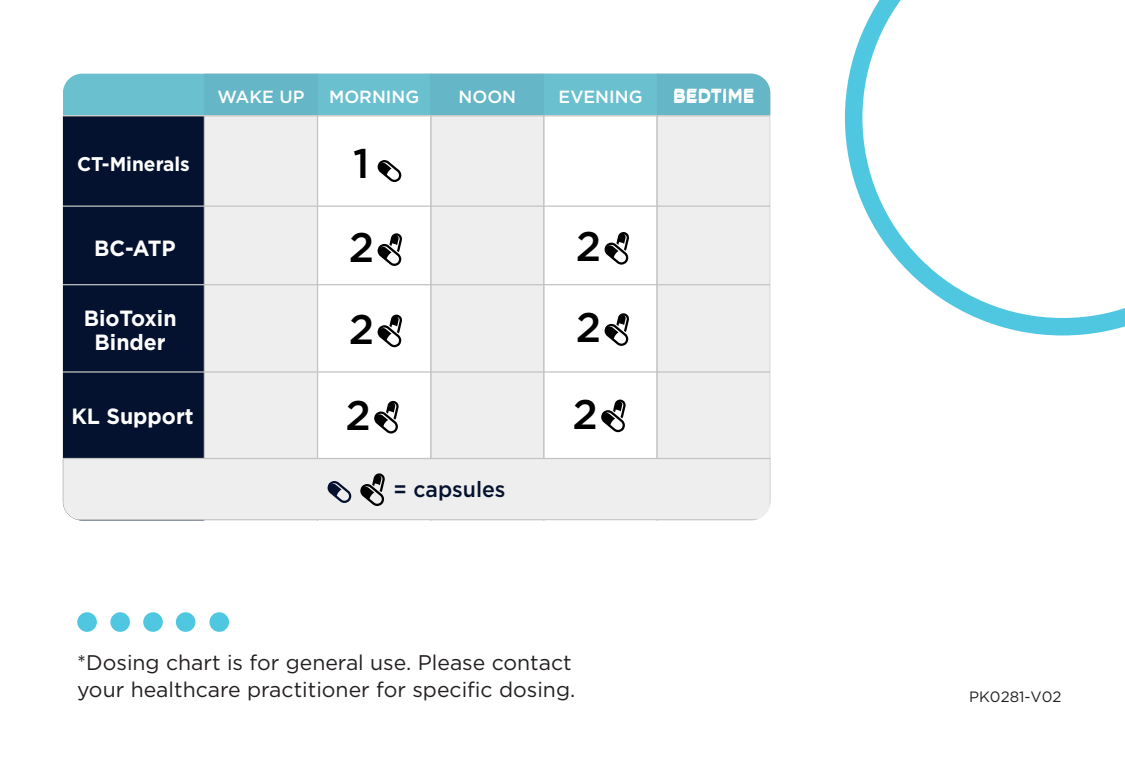
<style>
.page{position:relative;width:1125px;height:765px;background:#fff}
.page>*{position:absolute;margin:0;border:0;box-sizing:border-box;transform-origin:0 0}
.t1{font:500 41.25px "Gotham";color:#000001}
.t2{font:700 22px/24.2px "Gotham";color:#fff;text-align:center}
.t3{font:500 22px "Gotham";color:#04122f}
.t4{font:21.25px/27.5px "Gotham";color:#231f20}
.t5{font:700 19.75px "Gotham";color:#fff}
.t6{font:500 17.5px "Gotham";color:#fff}
.t7{font:15px "Gotham";color:#231f20}
</style>
<div class="page">
<div style="left:63px;top:116px;width:141px;height:404px;background:#04122f"></div>
<div style="left:204px;top:116px;width:113px;height:342px;background:#edeeed"></div>
<div style="left:431px;top:116px;width:112px;height:342px;background:#edeeed"></div>
<svg style="left:543px;top:116px;width:113px;height:342px"></svg>
<div style="left:656px;top:116px;width:114px;height:342px;background:#edeeed"></div>
<svg style="left:317px;top:116px;width:114px;height:342px"></svg>
<div style="left:63px;top:74px;width:707px;height:41px;background:#6bc0d0"></div>
<div style="left:204px;top:74px;width:114px;height:41px;background:#65b6c6"></div>
<div style="left:431px;top:74px;width:113px;height:41px;background:#65b6c6"></div>
<div style="left:657px;top:74px;width:113px;height:41px;background:#65b6c6"></div>
<hr style="left:63px;top:206px;width:707px;height:1px;background:#c2c3c3">
<hr style="left:63px;top:284px;width:707px;height:1px;background:#c2c3c3">
<hr style="left:63px;top:371px;width:707px;height:2px;background:#c2c3c3">
<hr style="left:63px;top:115px;width:707px;height:1px;background:#c2c3c3">
<div style="left:63px;top:458px;width:707px;height:62px;background:#edeeed;border:1px solid #c2c3c3"></div>
<svg style="left:376px;top:305px;width:26px;height:42px"></svg>
<svg style="left:604px;top:313px;width:25px;height:33px"></svg>
<svg style="left:377px;top:229px;width:27px;height:37px"></svg>
<svg style="left:377px;top:154px;width:24px;height:28px"></svg>
<svg style="left:604px;top:229px;width:25px;height:36px"></svg>
<svg style="left:374px;top:401px;width:25px;height:33px"></svg>
<svg style="left:601px;top:400px;width:25px;height:32px"></svg>
<svg style="left:327px;top:481px;width:24px;height:22px"></svg>
<svg style="left:360px;top:473px;width:25px;height:33px"></svg>
<svg style="left:845px;top:0;width:280px;height:335px"></svg>
<div style="left:77px;top:612px;width:20px;height:20px;background:#50c7e0;border-radius:50%"></div>
<div style="left:110px;top:612px;width:20px;height:20px;background:#50c7e0;border-radius:50%"></div>
<div style="left:143px;top:612px;width:20px;height:20px;background:#50c7e0;border-radius:50%"></div>
<div style="left:176px;top:612px;width:19px;height:20px;background:#50c7e0;border-radius:50%"></div>
<div style="left:209px;top:612px;width:20px;height:20px;background:#50c7e0;border-radius:50%"></div>
<p class="t6" style="left:674px;top:84px;width:83px">BEDTIME</p>
<p class="t6" style="left:218px;top:85px;width:88px">WAKE UP</p>
<p class="t6" style="left:329px;top:85px;width:92px">MORNING</p>
<p class="t6" style="left:458px;top:85px;width:59px">NOON</p>
<p class="t6" style="left:559px;top:85px;width:85px">EVENING</p>
<p class="t6" style="left:673px;top:85px;width:83px">BEDTIME</p>
<p class="t5" style="left:79px;top:146px;width:114px">CT-Minerals</p>
<h1 class="t1" style="left:354px;top:131px;width:18px">1</h1>
<h1 class="t1" style="left:353px;top:137px;width:18px">1</h1>
<p class="t5" style="left:77px;top:151px;width:114px">CT-Minerals</p>
<p class="t5" style="left:99px;top:228px;width:74px">BC-ATP</p>
<p class="t2" style="left:94px;top:236px;width:83px">BC-ATP</p>
<h1 class="t1" style="left:349px;top:221px;width:27px">2</h1>
<h1 class="t1" style="left:576px;top:219px;width:27px">2</h1>
<p class="t2" style="left:84px;top:306px;width:94px">BioToxin<br>Binder</p>
<p class="t2" style="left:71px;top:403px;width:124px">KL Support</p>
<h1 class="t1" style="left:357px;top:285px;width:18px">1</h1>
<h1 class="t1" style="left:349px;top:302px;width:27px">2</h1>
<h1 class="t1" style="left:576px;top:301px;width:27px">2</h1>
<h1 class="t1" style="left:345px;top:388px;width:27px">2</h1>
<h1 class="t1" style="left:572px;top:387px;width:27px">2</h1>
<p class="t3" style="left:394px;top:475px;width:114px">= capsules</p>
<p class="t4" style="left:77px;top:648px;width:500px">*Dosing chart is for general use. Please contact your healthcare practitioner for specific dosing.</p>
<p class="t7" style="left:969px;top:687px;width:94px">PK0281-V02</p>
</div>
